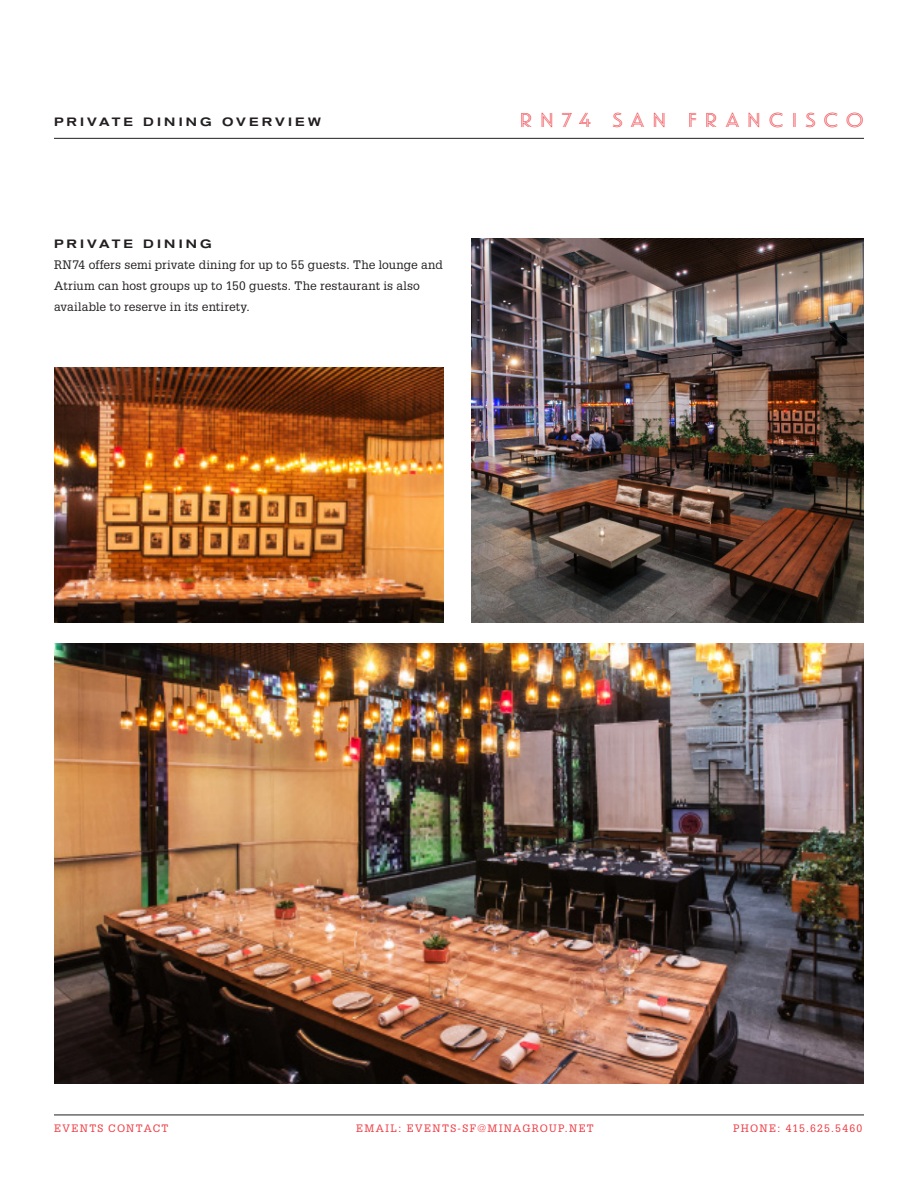
<style>
.page{position:relative;width:918px;height:1188px;background:#fff}
.page>*{position:absolute;margin:0;border:0;box-sizing:border-box;transform-origin:0 0}
.t1{font:19.5px "Landmark Inline";letter-spacing:.345em;color:#ee3a41;scale:1.1 1}
.INFO_-_Body_Text{font:12px/21px "Glypha LT Std";letter-spacing:.01em;color:#231f20}
.INFO_-_Body_Text-2{font:500 expanded 12px "Akzidenz Grotesk BE";letter-spacing:.26em;color:#231f20}
.t2{font:10.5px "Glypha LT Std";letter-spacing:.12em;color:#ee3a41}
.s1{font-family:"Akzidenz Grotesk BE";font-weight:500;font-stretch:expanded}
</style>
<div class="page">
<img style="left:54px;top:644px;width:810px;height:439px">
<img style="left:471px;top:239px;width:393px;height:383px">
<hr style="left:54px;top:138px;width:810px;height:1px;background:#231f20">
<hr style="left:54px;top:1115px;width:810px;height:1px;background:#231f20">
<img style="left:54px;top:367px;width:390px;height:255px">
<p class="INFO_-_Body_Text-2" style="left:54px;top:115px;width:268px">PRIVATE DINING OVERVIEW</p>
<p class="t1" style="left:520px;top:107px;width:315px">RN74 SAN FRANCISCO</p>
<p class="INFO_-_Body_Text" style="left:54px;top:233px;width:390px"><span class="s1">PRIVATE DINING<br></span>RN74 offers semi private dining for up to 55 guests. The lounge and Atrium can host groups up to 150 guests. The restaurant is also available to reserve in its entirety.</p>
<p class="t2" style="left:54px;top:1122px;width:116px">EVENTS CONTACT</p>
<p class="t2" style="left:356px;top:1122px;width:239px">EMAIL: EVENTS-SF@MINAGROUP.NET</p>
<p class="t2" style="left:733px;top:1122px;width:131px">PHONE: 415.625.5460</p>
</div>
